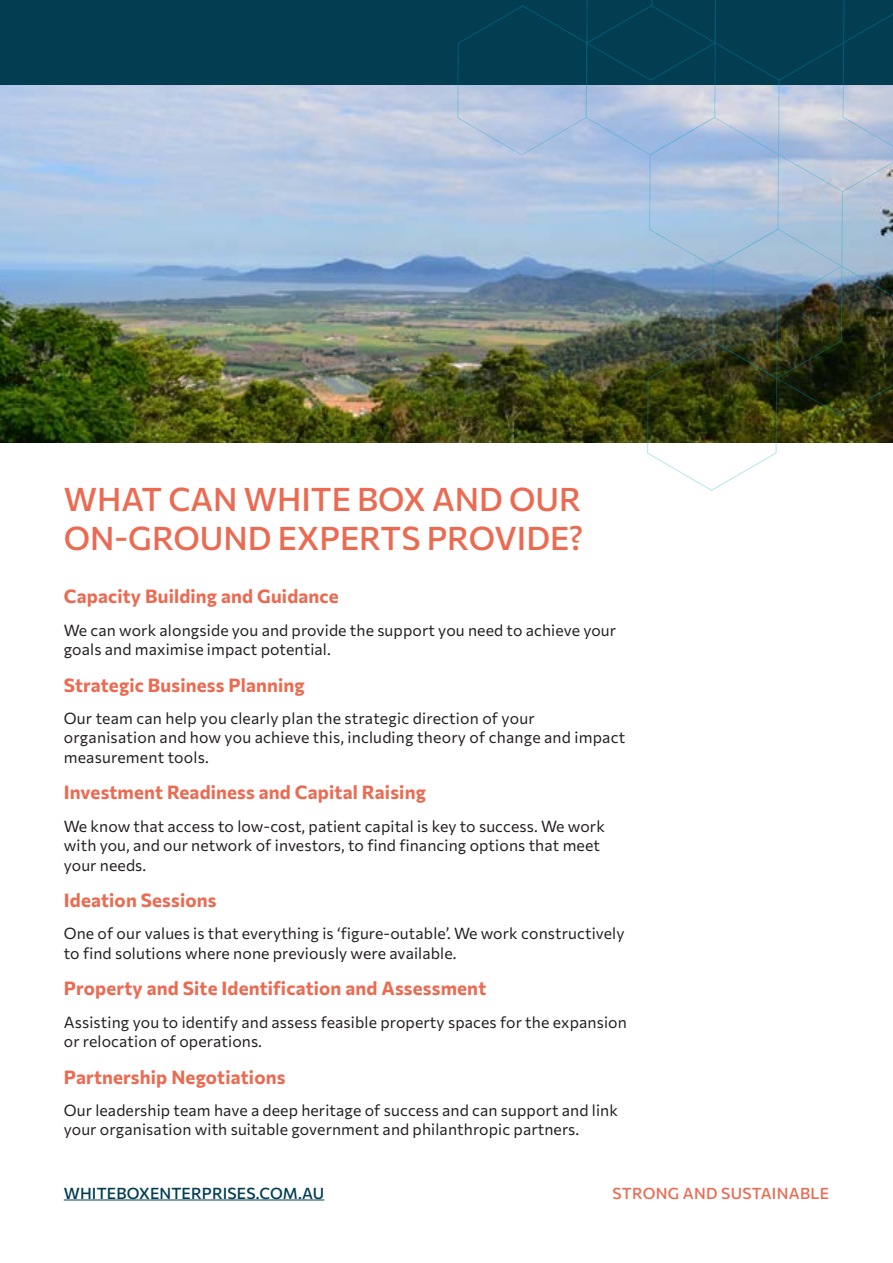
<style>
.page{position:relative;width:893px;height:1263px;background:#fff}
.page>*{position:absolute;margin:0;border:0;box-sizing:border-box;transform-origin:0 0}
.t1{font:500 32.4px/38.8px "Commissioner";color:#eb6b52}
.t2{font:700 18.75px "Commissioner";letter-spacing:.01em;color:#eb6b52}
.t3{font:15.75px/19.5px "Commissioner";letter-spacing:.01em;color:#231f20}
.t4{font:500 15.6px "Commissioner";letter-spacing:.01em;color:#023d52}
.t5{font:500 15.6px "Commissioner";letter-spacing:.02em;color:#eb6b52}
</style>
<div class="page">
<img style="left:0;top:84px;width:457px;height:358px">
<div style="left:0;top:0;width:893px;height:84px;background:#023d52"></div>
<img style="left:457px;top:0;width:436px;height:491px">
<hr style="left:64px;top:1200px;width:260px;height:1px;background:#023d52">
<h1 class="t1" style="left:64px;top:477px;width:521px">WHAT CAN WHITE BOX AND OUR<br>ON-GROUND EXPERTS PROVIDE?</h1>
<p class="t2" style="left:64px;top:582px;width:276px">Capacity Building and Guidance</p>
<p class="t3" style="left:64px;top:619px;width:554px">We can work alongside you and provide the support you need to achieve your goals and maximise impact potential.</p>
<p class="t2" style="left:64px;top:670px;width:243px">Strategic Business Planning</p>
<p class="t3" style="left:64px;top:707px;width:563px">Our team can help you clearly plan the strategic direction of your organisation and how you achieve this, including theory of change and impact measurement tools.</p>
<p class="t2" style="left:64px;top:778px;width:364px">Investment Readiness and Capital Raising</p>
<p class="t3" style="left:64px;top:815px;width:543px">We know that access to low-cost, patient capital is key to success. We work with you, and our network of investors, to find financing options that meet your needs.</p>
<p class="t2" style="left:64px;top:886px;width:154px">Ideation Sessions</p>
<p class="t3" style="left:64px;top:923px;width:562px">One of our values is that everything is ‘figure-outable’. We work constructively to find solutions where none previously were available.</p>
<p class="t2" style="left:64px;top:974px;width:424px">Property and Site Identification and Assessment</p>
<p class="t3" style="left:64px;top:1011px;width:565px">Assisting you to identify and assess feasible property spaces for the expansion or relocation of operations.</p>
<p class="t2" style="left:64px;top:1062px;width:223px">Partnership Negotiations</p>
<p class="t3" style="left:64px;top:1099px;width:556px">Our leadership team have a deep heritage of success and can support and link your organisation with suitable government and philanthropic partners.</p>
<p class="t4" style="left:64px;top:1181px;width:262px">WHITEBOXENTERPRISES.COM.AU</p>
<p class="t5" style="left:612px;top:1181px;width:218px">STRONG AND SUSTAINABLE</p>
</div>
